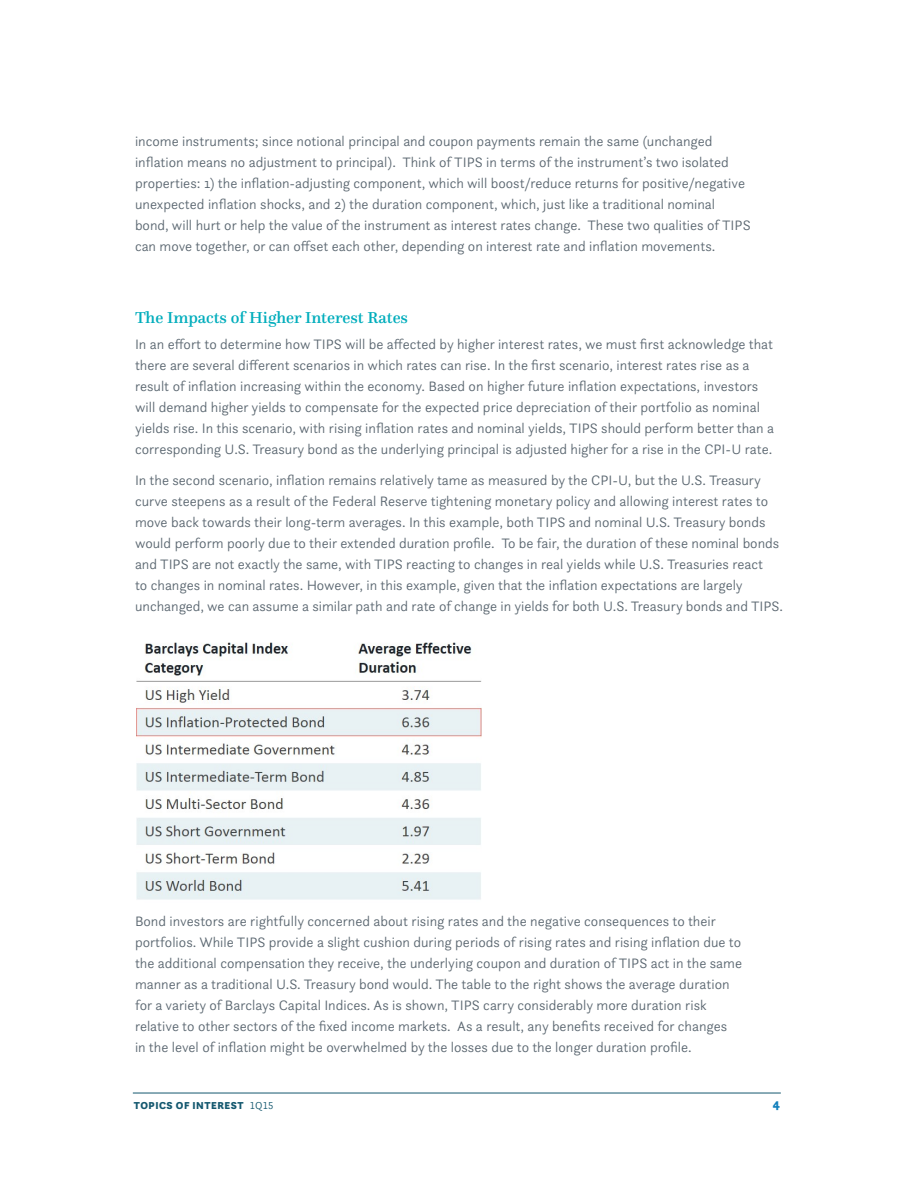
<style>
.page{position:relative;width:918px;height:1188px;background:#fff}
.page>*{position:absolute;margin:0;border:0;box-sizing:border-box;transform-origin:0 0}
.WUR_Subhead{font:500 16.5px "Questa";color:#00adbc}
.WUR_Text{font:300 14.25px/21px "Questa Sans";color:#5a6670}
.t1{font:900 13.5px "Questa Sans";color:#1280bc;scale:.95 1}
.t2{font:900 10.5px "Questa Sans";letter-spacing:.05em;color:#14586f}
.s1{font-weight:300}
</style>
<div class="page">
<hr style="left:133px;top:1093px;width:648px;height:1px;background:#14586f">
<img style="left:136px;top:642px;width:346px;height:258px">
<p class="WUR_Text" style="left:135px;top:130px;width:617px">income instruments; since notional principal and coupon payments remain the same (unchanged inflation means no adjustment to principal). Think of TIPS in terms of the instrument’s two isolated properties: 1) the inflation-adjusting component, which will boost/reduce returns for positive/negative unexpected inflation shocks, and 2) the duration component, which, just like a traditional nominal bond, will hurt or help the value of the instrument as interest rates change. These two qualities of TIPS can move together, or can offset each other, depending on interest rate and inflation movements.</p>
<p class="WUR_Subhead" style="left:135px;top:307px;width:275px">The Impacts of Higher Interest Rates</p>
<p class="WUR_Text" style="left:135px;top:333px;width:641px">In an effort to determine how TIPS will be affected by higher interest rates, we must first acknowledge that there are several different scenarios in which rates can rise. In the first scenario, interest rates rise as a result of inflation increasing within the economy. Based on higher future inflation expectations, investors will demand higher yields to compensate for the expected price depreciation of their portfolio as nominal yields rise. In this scenario, with rising inflation rates and nominal yields, TIPS should perform better than a corresponding U.S. Treasury bond as the underlying principal is adjusted higher for a rise in the CPI-U rate.</p>
<p class="WUR_Text" style="left:135px;top:470px;width:650px">In the second scenario, inflation remains relatively tame as measured by the CPI-U, but the U.S. Treasury curve steepens as a result of the Federal Reserve tightening monetary policy and allowing interest rates to move back towards their long-term averages. In this example, both TIPS and nominal U.S. Treasury bonds would perform poorly due to their extended duration profile. To be fair, the duration of these nominal bonds and TIPS are not exactly the same, with TIPS reacting to changes in real yields while U.S. Treasuries react<br>to changes in nominal rates. However, in this example, given that the inflation expectations are largely unchanged, we can assume a similar path and rate of change in yields for both U.S. Treasury bonds and TIPS.</p>
<p class="WUR_Text" style="left:135px;top:911px;width:609px">Bond investors are rightfully concerned about rising rates and the negative consequences to their portfolios. While TIPS provide a slight cushion during periods of rising rates and rising inflation due to the additional compensation they receive, the underlying coupon and duration of TIPS act in the same manner as a traditional U.S. Treasury bond would. The table to the right shows the average duration for a variety of Barclays Capital Indices. As is shown, TIPS carry considerably more duration risk relative to other sectors of the fixed income markets. As a result, any benefits received for changes<br>in the level of inflation might be overwhelmed by the losses due to the longer duration profile.</p>
<p class="t2" style="left:134px;top:1099px;width:141px">TOPICS OF INTEREST <span class="s1">1Q15</span></p>
<p class="t1" style="left:773px;top:1095px;width:9px">4</p>
</div>
